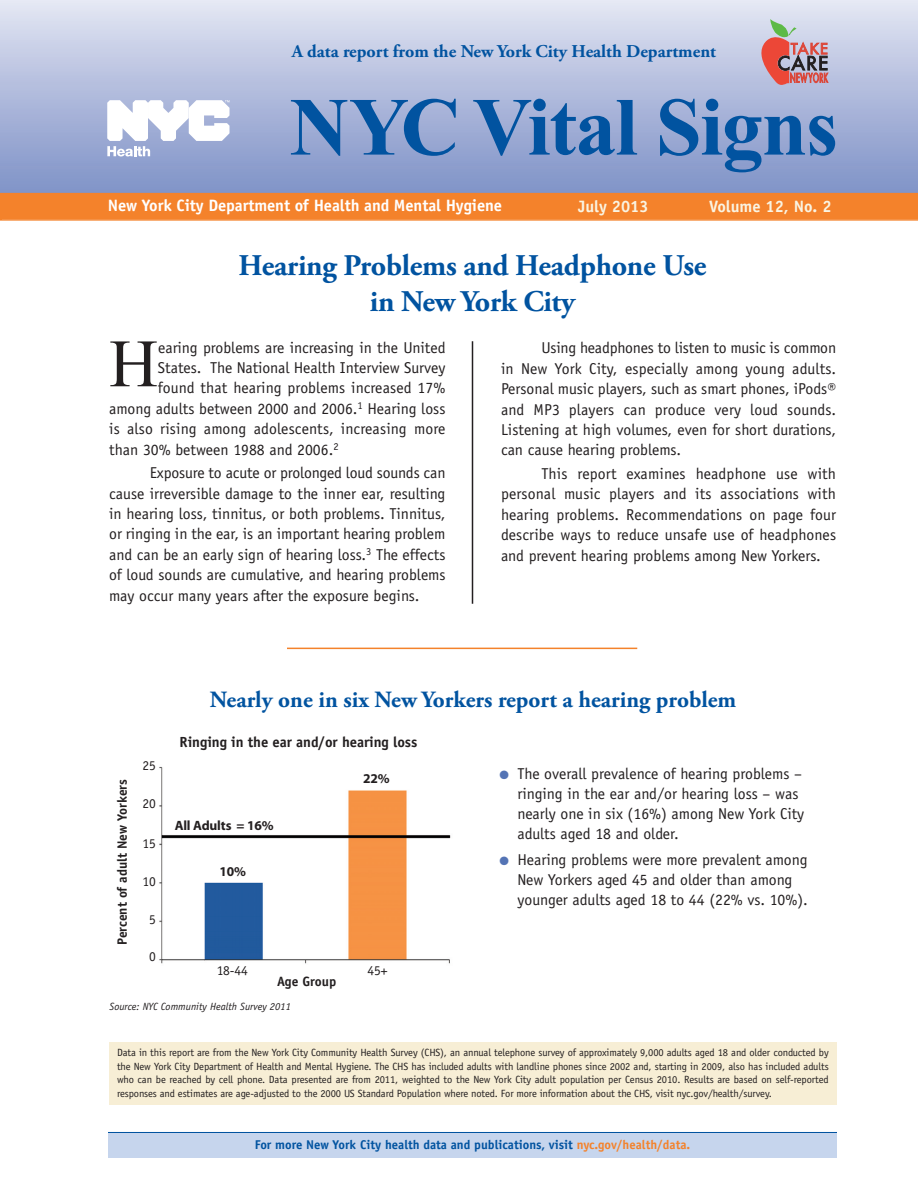
<style>
.page{position:relative;width:918px;height:1188px;background:#fff}
.page>*{position:absolute;margin:0;border:0;box-sizing:border-box;transform-origin:0 0}
.t1{font:700 82.5px "Times";letter-spacing:-.015em;color:#0153a0}
.t2{font:67.65px "Times";color:#231f20}
.t3{font:700 30px/36px "Adobe Garamond Pro";letter-spacing:-.01em;color:#0153a0;text-align:center}
.t4{font:700 23.25px "Adobe Garamond Pro";color:#0153a0}
.t5{font:700 18px "Adobe Garamond Pro";color:#0153a0}
.t6{font:700 16.5px "Officina Sans";letter-spacing:-.005em;color:#fff}
.t7{font:700 16.5px "Officina Sans";color:#faf4e2}
.t8{font:15.75px/20.4px "Officina Sans";color:#231f20;text-align:justify}
.t9{font:700 14.7px "Officina Sans";letter-spacing:-.005em;color:#231f20}
.t10{font:700 13.5px "Officina Sans";color:#231f20}
.t11{font:700 13.5px "Myriad Pro";letter-spacing:-.01em;color:#231f20}
.t12{font:13.5px "Officina Sans";letter-spacing:-.01em;color:#231f20}
.t13{font:700 12.75px "Officina Sans";color:#0153a0}
.t14{font:10.5px/13.5px "Officina Sans";letter-spacing:-.01em;color:#231f20;text-align:justify}
.t15{font:italic 10.5px "Officina Sans";color:#231f20}
.s1{color:#5474b5}
.s2{color:#f4822b}
</style>
<div class="page">
<div style="left:110px;top:1042px;width:727px;height:63px;background:#f7eed5"></div>
<div style="left:0;top:0;width:918px;height:196px;background:linear-gradient(to bottom,#e3e6f3,#7e90c5)"></div>
<svg style="left:0;top:193px;width:918px;height:28px;background:#f4842e"></svg>
<svg style="left:107px;top:100px;width:123px;height:56px"></svg>
<svg style="left:761px;top:19px;width:67px;height:66px;background:#c1969a"></svg>
<hr style="left:287px;top:648px;width:350px;height:1px;background:#f4822b">
<hr style="left:108px;top:1132px;width:729px;height:1px;background:#0153a0">
<div style="left:108px;top:1133px;width:729px;height:25px;background:#c6d5ed"></div>
<img style="left:159px;top:766px;width:292px;height:198px">
<div style="left:205px;top:866px;width:56px;height:14px;background:#fff"></div>
<div style="left:349px;top:773px;width:55px;height:14px;background:#fff"></div>
<div style="left:172px;top:820px;width:105px;height:14px;background:#fff"></div>
<hr style="left:472px;top:341px;width:1px;height:263px;background:#231f20">
<p class="t5" style="left:292px;top:44px;width:426px">A data report from the New York City Health Department</p>
<h1 class="t1" style="left:290px;top:78px;width:550px">NYC Vital Signs</h1>
<p class="t6" style="left:108px;top:200px;width:396px">New York City Department of Health and Mental Hygiene</p>
<p class="t7" style="left:578px;top:200px;width:72px">July 2013</p>
<p class="t7" style="left:709px;top:200px;width:124px">Volume 12, No. 2</p>
<h3 class="t3" style="left:239px;top:250px;width:469px">Hearing Problems and Headphone Use in New York City</h3>
<h2 class="t2" style="left:109px;top:339px;width:50px">H</h2>
<p class="t8" style="left:158px;top:338px;width:289px">earing problems are increasing in the United</p>
<p class="t8" style="left:501px;top:339px;width:337px;text-indent:40px">Using headphones to listen to music is common in New York City, especially among young adults.<br>Personal music players, such as smart phones, iPods® and MP3 players can produce very loud sounds.<br>Listening at high volumes, even for short durations, can cause hearing problems.</p>
<p class="t8" style="left:501px;top:465px;width:337px;text-indent:40px">This report examines headphone use with personal music players and its associations with hearing problems. Recommendations on page four describe ways to reduce unsafe use of headphones and prevent hearing problems among New Yorkers.</p>
<p class="t8" style="left:158px;top:359px;width:289px">States. The National Health Interview Survey</p>
<p class="t8" style="left:158px;top:379px;width:289px">found that hearing problems increased 17%</p>
<p class="t8" style="left:109px;top:400px;width:338px">among adults between 2000 and 2006.<sup>1</sup> Hearing loss</p>
<p class="t8" style="left:109px;top:420px;width:338px">is also rising among adolescents, increasing more</p>
<p class="t8" style="left:109px;top:440px;width:231px">than 30% between 1988 and 2006.<sup>2</sup></p>
<p class="t8" style="left:109px;top:464px;width:338px;text-indent:41px">Exposure to acute or prolonged loud sounds can cause irreversible damage to the inner ear, resulting in hearing loss, tinnitus, or both problems. Tinnitus, or ringing in the ear, is an important hearing problem and can be an early sign of hearing loss.<sup>3</sup> The effects of loud sounds are cumulative, and hearing problems may occur many years after the exposure begins.</p>
<h3 class="t4" style="left:210px;top:690px;width:528px">Nearly one in six New Yorkers report a hearing problem</h3>
<p class="t10" style="left:117px;top:945px;width:167px;rotate:-90deg">Percent of adult New Yorkers</p>
<p class="t12" style="left:143px;top:761px;width:15px">25</p>
<p class="t12" style="left:143px;top:798px;width:15px">20</p>
<p class="t12" style="left:143px;top:838px;width:15px">15</p>
<p class="t12" style="left:143px;top:876px;width:15px">10</p>
<p class="t12" style="left:149px;top:914px;width:8px">5</p>
<p class="t12" style="left:149px;top:951px;width:8px">0</p>
<p class="t9" style="left:180px;top:737px;width:239px">Ringing in the ear and/or hearing loss</p>
<p class="t11" style="left:175px;top:817px;width:100px">All Adults = 16%</p>
<p class="t11" style="left:220px;top:863px;width:28px">10%</p>
<p class="t11" style="left:363px;top:771px;width:28px">22%</p>
<p class="t12" style="left:217px;top:965px;width:33px">18-44</p>
<p class="t12" style="left:367px;top:965px;width:21px">45+</p>
<p class="t10" style="left:277px;top:976px;width:61px">Age Group</p>
<p class="t8" style="left:518px;top:764px;width:288px;text-align:left;text-indent:-18px"><span class="s1">●</span> The overall prevalence of hearing problems – ringing in the ear and/or hearing loss – was nearly one in six (16%) among New York City adults aged 18 and older.</p>
<p class="t8" style="left:518px;top:851px;width:292px;text-align:left;text-indent:-18px"><span class="s1">●</span> Hearing problems were more prevalent among<br>New Yorkers aged 45 and older than among younger adults aged 18 to 44 (22% vs. 10%).</p>
<p class="t15" style="left:110px;top:1002px;width:183px">Source: NYC Community Health Survey 2011</p>
<p class="t14" style="left:117px;top:1047px;width:713px">Data in this report are from the New York City Community Health Survey (CHS), an annual telephone survey of approximately 9,000 adults aged 18 and older conducted by the New York City Department of Health and Mental Hygiene. The CHS has included adults with landline phones since 2002 and, starting in 2009, also has included adults who can be reached by cell phone. Data presented are from 2011, weighted to the New York City adult population per Census 2010. Results are based on self-reported responses and estimates are age-adjusted to the 2000 US Standard Population where noted. For more information about the CHS, visit nyc.gov/health/survey.</p>
<p class="t13" style="left:255px;top:1140px;width:437px">For more New York City health data and publications, visit <span class="s2">nyc.gov/health/data.</span></p>
</div>
